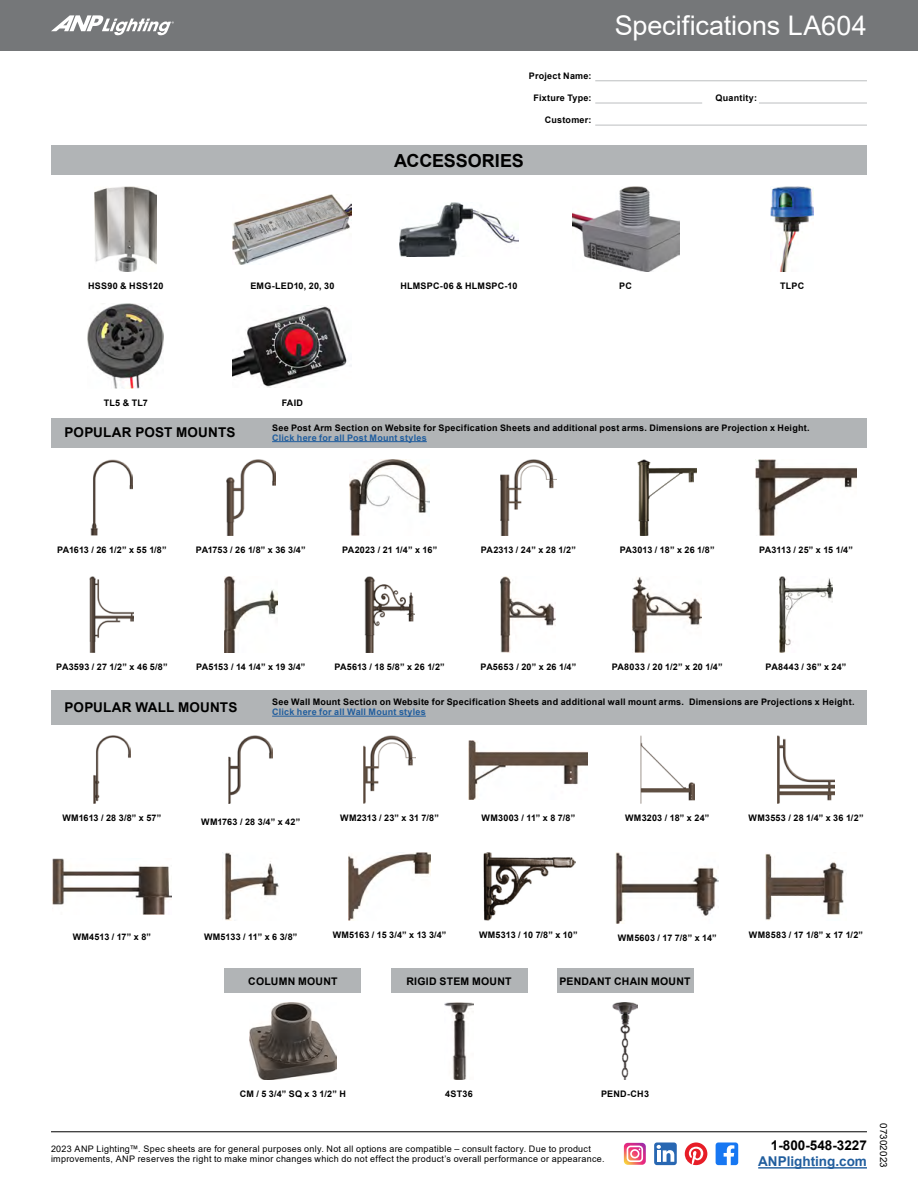
<style>
.page{position:relative;width:918px;height:1188px;background:#fff}
.page>*{position:absolute;margin:0;border:0;box-sizing:border-box;transform-origin:0 0}
.t1{font:27px "Arial";letter-spacing:-.005em;color:#fff}
.t2{font:700 18px "Arial";letter-spacing:-.01em;color:#000}
.t3{font:700 13.5px "Arial";letter-spacing:.01em;color:#000}
.t4{font:700 13.5px "Arial";color:#215e9e}
.t5{font:700 10.5px "Arial";letter-spacing:.02em;color:#000}
.t6{font:9.75px "Arial";letter-spacing:.02em;color:#000}
.Image_Descriptions{font:700 9px "Arial";letter-spacing:.02em;color:#000}
.H1_-_Descriptions{font:700 9px/9.8px "Arial";letter-spacing:.025em;color:#000}
.t7{font:9px/9.8px "Arial";letter-spacing:.03em;color:#000}
.Image_Descriptions-2{font:700 9px "Arial";letter-spacing:-.005em;color:#000}
.Mounts{font:700 9px "Arial";letter-spacing:.02em;color:#000}
.Image_Descriptions-3{font:700 9px "Arial";letter-spacing:-.01em;color:#000}
.Image_Descriptions-4{font:700 9px "Arial";letter-spacing:-.015em;color:#000}
.s1{color:#215e9e}
</style>
<div class="page">
<svg style="left:624px;top:1143px;width:22px;height:22px"></svg>
<div style="left:654px;top:1143px;width:23px;height:22px;background:#2867b2;border-radius:3px"></div>
<svg style="left:657px;top:1145px;width:17px;height:17px"></svg>
<svg style="left:685px;top:1143px;width:22px;height:22px"></svg>
<svg style="left:716px;top:1143px;width:22px;height:22px"></svg>
<hr style="left:758px;top:1167px;width:109px;height:2px;background:#215e9e">
<hr style="left:51px;top:1132px;width:816px;height:1px;background:#000">
<hr style="left:595px;top:81px;width:272px;height:1px;background:#bcbec0">
<hr style="left:595px;top:103px;width:107px;height:1px;background:#bcbec0">
<hr style="left:595px;top:125px;width:272px;height:1px;background:#bcbec0">
<hr style="left:759px;top:103px;width:108px;height:1px;background:#bcbec0">
<div style="left:0;top:0;width:918px;height:51px;background:#757779"></div>
<svg style="left:51px;top:15px;width:123px;height:20px"></svg>
<div style="left:51px;top:145px;width:816px;height:30px;background:#b1b4b6"></div>
<img style="left:95px;top:187px;width:62px;height:85px">
<img style="left:233px;top:194px;width:119px;height:71px">
<img style="left:399px;top:202px;width:120px;height:55px">
<img style="left:572px;top:187px;width:107px;height:85px">
<img style="left:771px;top:187px;width:43px;height:85px">
<img style="left:88px;top:304px;width:76px;height:85px">
<img style="left:233px;top:305px;width:119px;height:82px">
<div style="left:51px;top:418px;width:213px;height:29px;background:#b1b4b6"></div>
<div style="left:264px;top:418px;width:603px;height:29px;background:#b1b4b6"></div>
<hr style="left:272px;top:441px;width:155px;height:1px;background:#215e9e">
<img style="left:91px;top:459px;width:42px;height:77px">
<img style="left:226px;top:459px;width:49px;height:77px">
<img style="left:350px;top:459px;width:79px;height:77px">
<img style="left:501px;top:459px;width:55px;height:77px">
<img style="left:638px;top:459px;width:59px;height:77px">
<img style="left:756px;top:459px;width:100px;height:77px">
<img style="left:90px;top:576px;width:44px;height:77px">
<img style="left:224px;top:576px;width:53px;height:77px">
<img style="left:364px;top:576px;width:51px;height:77px">
<img style="left:501px;top:576px;width:55px;height:77px">
<img style="left:633px;top:577px;width:69px;height:76px">
<img style="left:779px;top:576px;width:54px;height:77px">
<div style="left:51px;top:690px;width:213px;height:34px;background:#b1b4b6"></div>
<div style="left:264px;top:690px;width:603px;height:34px;background:#b1b4b6"></div>
<hr style="left:272px;top:716px;width:154px;height:1px;background:#215e9e">
<img style="left:94px;top:736px;width:36px;height:68px">
<img style="left:229px;top:736px;width:44px;height:68px">
<img style="left:363px;top:736px;width:53px;height:68px">
<img style="left:469px;top:741px;width:119px;height:58px">
<img style="left:640px;top:736px;width:54px;height:68px">
<img style="left:777px;top:736px;width:58px;height:68px">
<img style="left:52px;top:859px;width:119px;height:56px">
<img style="left:225px;top:853px;width:54px;height:68px">
<img style="left:349px;top:853px;width:81px;height:68px">
<img style="left:483px;top:853px;width:93px;height:68px">
<img style="left:616px;top:853px;width:103px;height:70px">
<img style="left:765px;top:853px;width:79px;height:68px">
<div style="left:557px;top:969px;width:136px;height:24px;background:#b1b4b6"></div>
<img style="left:613px;top:1003px;width:24px;height:76px">
<div style="left:225px;top:969px;width:136px;height:24px;background:#b1b4b6"></div>
<img style="left:250px;top:1003px;width:86px;height:76px">
<div style="left:391px;top:969px;width:136px;height:24px;background:#b1b4b6"></div>
<img style="left:445px;top:1003px;width:28px;height:76px">
<p class="H1_-_Descriptions" style="left:529px;top:71px;width:64px">Project Name:</p>
<p class="H1_-_Descriptions" style="left:534px;top:93px;width:60px">Fixture Type:</p>
<p class="H1_-_Descriptions" style="left:545px;top:115px;width:48px">Customer:</p>
<h1 class="t2" style="left:394px;top:148px;width:131px">ACCESSORIES</h1>
<h1 class="t1" style="left:615px;top:7px;width:254px">Specifications LA604</h1>
<p class="H1_-_Descriptions" style="left:715px;top:93px;width:43px">Quantity:</p>
<p class="Image_Descriptions" style="left:88px;top:280px;width:77px">HSS90 &amp; HSS120</p>
<p class="Image_Descriptions" style="left:250px;top:280px;width:86px">EMG-LED10, 20, 30</p>
<p class="Image_Descriptions" style="left:401px;top:280px;width:118px">HLMSPC-06 &amp; HLMSPC-10</p>
<p class="Image_Descriptions" style="left:619px;top:280px;width:14px">PC</p>
<p class="Image_Descriptions" style="left:780px;top:280px;width:26px">TLPC</p>
<p class="Image_Descriptions" style="left:104px;top:397px;width:46px">TL5 &amp; TL7</p>
<p class="Image_Descriptions" style="left:282px;top:397px;width:23px">FAID</p>
<h1 class="t3" style="left:65px;top:423px;width:172px">POPULAR POST MOUNTS</h1>
<p class="H1_-_Descriptions" style="left:272px;top:423px;width:539px">See Post Arm Section on Website for Specification Sheets and additional post arms. Dimensions are Projection x Height.<br><span class="s1">Click here for all Post Mount styles</span></p>
<p class="Image_Descriptions-2" style="left:57px;top:544px;width:111px">PA1613 / 26 1/2” x 55 1/8”</p>
<p class="Image_Descriptions-2" style="left:196px;top:544px;width:111px">PA1753 / 26 1/8” x 36 3/4”</p>
<p class="Image_Descriptions" style="left:342px;top:544px;width:97px">PA2023 / 21 1/4” x 16”</p>
<p class="Image_Descriptions" style="left:481px;top:544px;width:97px">PA2313 / 24” x 28 1/2”</p>
<p class="Image_Descriptions" style="left:620px;top:544px;width:96px">PA3013 / 18” x 26 1/8”</p>
<p class="Image_Descriptions-4" style="left:759px;top:544px;width:95px">PA3113 / 25” x 15 1/4”</p>
<p class="Image_Descriptions" style="left:56px;top:661px;width:113px">PA3593 / 27 1/2” x 46 5/8”</p>
<p class="Image_Descriptions-3" style="left:196px;top:661px;width:111px">PA5153 / 14 1/4” x 19 3/4”</p>
<p class="Image_Descriptions" style="left:334px;top:661px;width:112px">PA5613 / 18 5/8” x 26 1/2”</p>
<p class="Image_Descriptions" style="left:481px;top:661px;width:97px">PA5653 / 20” x 26 1/4”</p>
<p class="Image_Descriptions" style="left:612px;top:661px;width:112px">PA8033 / 20 1/2” x 20 1/4”</p>
<p class="Image_Descriptions" style="left:766px;top:661px;width:82px">PA8443 / 36” x 24”</p>
<h1 class="t3" style="left:65px;top:698px;width:174px">POPULAR WALL MOUNTS</h1>
<p class="H1_-_Descriptions" style="left:272px;top:698px;width:584px">See Wall Mount Section on Website for Specification Sheets and additional wall mount arms. Dimensions are Projections x Height.<br><span class="s1">Click here for all Wall Mount styles</span></p>
<p class="Image_Descriptions" style="left:62px;top:812px;width:100px">WM1613 / 28 3/8” x 57”</p>
<p class="Image_Descriptions" style="left:201px;top:816px;width:101px">WM1763 / 28 3/4” x 42”</p>
<p class="Image_Descriptions" style="left:340px;top:812px;width:100px">WM2313 / 23” x 31 7/8”</p>
<p class="Image_Descriptions" style="left:482px;top:812px;width:95px">WM3003 / 11” x 8 7/8”</p>
<p class="Image_Descriptions" style="left:625px;top:812px;width:86px">WM3203 / 18” x 24”</p>
<p class="Image_Descriptions" style="left:749px;top:812px;width:116px">WM3553 / 28 1/4” x 36 1/2”</p>
<p class="Image_Descriptions" style="left:73px;top:931px;width:80px">WM4513 / 17” x 8”</p>
<p class="Image_Descriptions" style="left:204px;top:931px;width:95px">WM5133 / 11” x 6 3/8”</p>
<p class="Image_Descriptions-2" style="left:333px;top:929px;width:115px">WM5163 / 15 3/4” x 13 3/4”</p>
<p class="Image_Descriptions-2" style="left:479px;top:929px;width:100px">WM5313 / 10 7/8” x 10”</p>
<p class="Image_Descriptions" style="left:618px;top:931px;width:100px">WM5603 / 17 7/8” x 14”</p>
<p class="Image_Descriptions" style="left:749px;top:929px;width:116px">WM8583 / 17 1/8” x 17 1/2”</p>
<h2 class="t5" style="left:560px;top:974px;width:133px">PENDANT CHAIN MOUNT</h2>
<h2 class="t5" style="left:248px;top:974px;width:91px">COLUMN MOUNT</h2>
<h2 class="t5" style="left:406px;top:974px;width:107px">RIGID STEM MOUNT</h2>
<p class="Mounts" style="left:240px;top:1087px;width:108px">CM / 5 3/4” SQ x 3 1/2” H</p>
<p class="Mounts" style="left:445px;top:1087px;width:29px">4ST36</p>
<p class="Mounts" style="left:601px;top:1087px;width:49px">PEND-CH3</p>
<p class="t7" style="left:51px;top:1144px;width:555px">2023 ANP Lighting™. Spec sheets are for general purposes only. Not all options are compatible – consult factory. Due to product improvements, ANP reserves the right to make minor changes which do not effect the product’s overall performance or appearance.</p>
<h3 class="t3" style="left:771px;top:1136px;width:98px">1-800-548-3227</h3>
<h3 class="t4" style="left:758px;top:1152px;width:110px">ANPlighting.com</h3>
<p class="t6" style="left:890px;top:1123px;width:46px;rotate:90deg">07302023</p>
</div>
